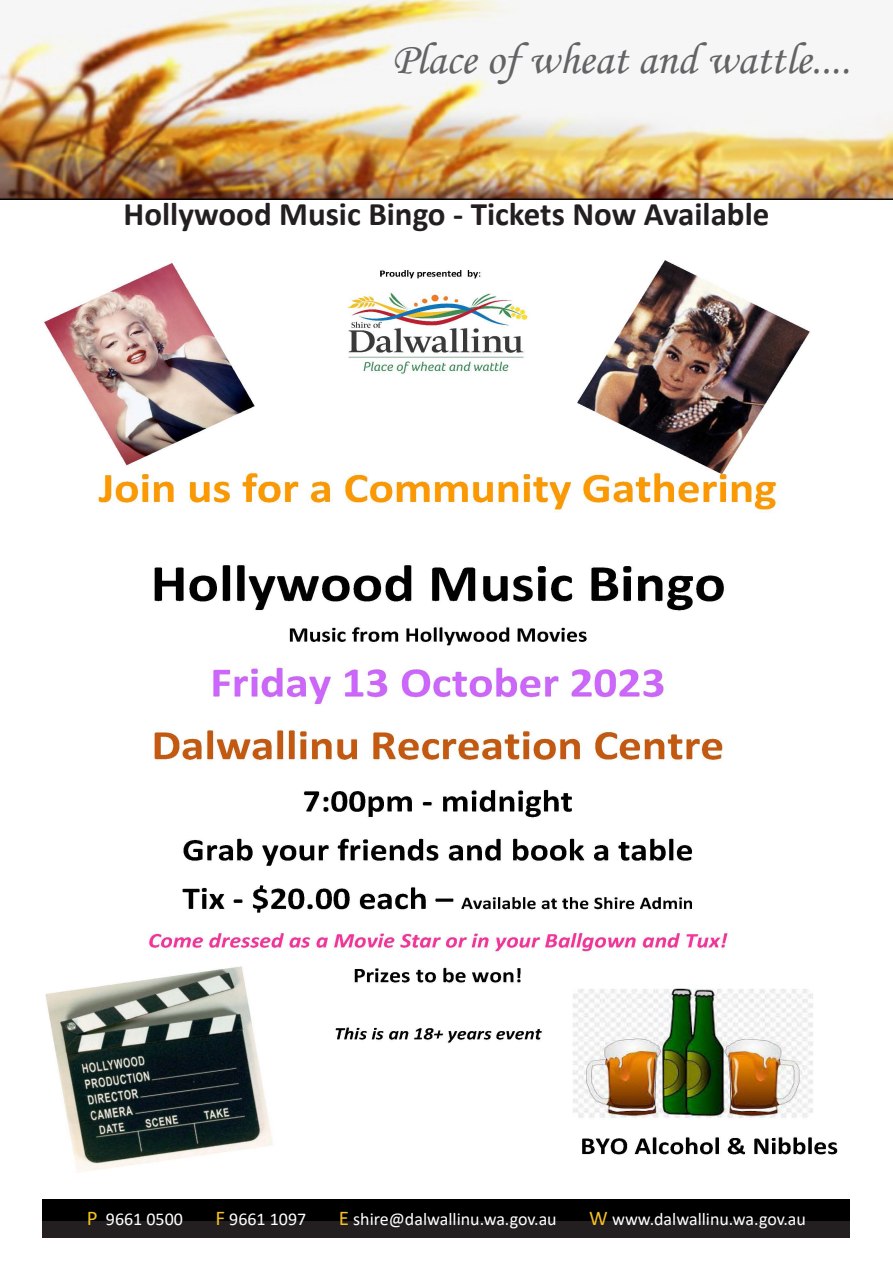
<style>
.page{position:relative;width:893px;height:1263px;background:#fff}
.page>*{position:absolute;margin:0;border:0;box-sizing:border-box;transform-origin:0 0}
.t1{font:45px "Monotype Corsiva";color:#636366}
.t2{font:700 33px "Calibri";color:#231f20}
.t3{font:18px "Calibri";color:#fff}
.s1{font-size:21px;color:#f5bf23}
</style>
<div class="page">
<div style="left:43px;top:1200px;width:807px;height:38px;background:#231f20"></div>
<div style="left:43px;top:1200px;width:807px;height:21px;background:#000"></div>
<img style="left:0;top:0;width:893px;height:200px">
<img style="left:43px;top:260px;width:795px;height:912px">
<h1 class="t1" style="left:392px;top:32px;width:461px">Place of wheat and wattle....</h1>
<p class="t2" style="left:124px;top:190px;width:647px">Hollywood Music Bingo - Tickets Now Available</p>
<p class="t3" style="left:87px;top:1206px;width:98px"><span class="s1">P</span> 9661 0500</p>
<p class="t3" style="left:216px;top:1206px;width:92px"><span class="s1">F</span> 9661 1097</p>
<p class="t3" style="left:339px;top:1206px;width:219px"><span class="s1">E</span> shire@dalwallinu.wa.gov.au</p>
<p class="t3" style="left:589px;top:1206px;width:218px"><span class="s1">W</span> www.dalwallinu.wa.gov.au</p>
</div>
